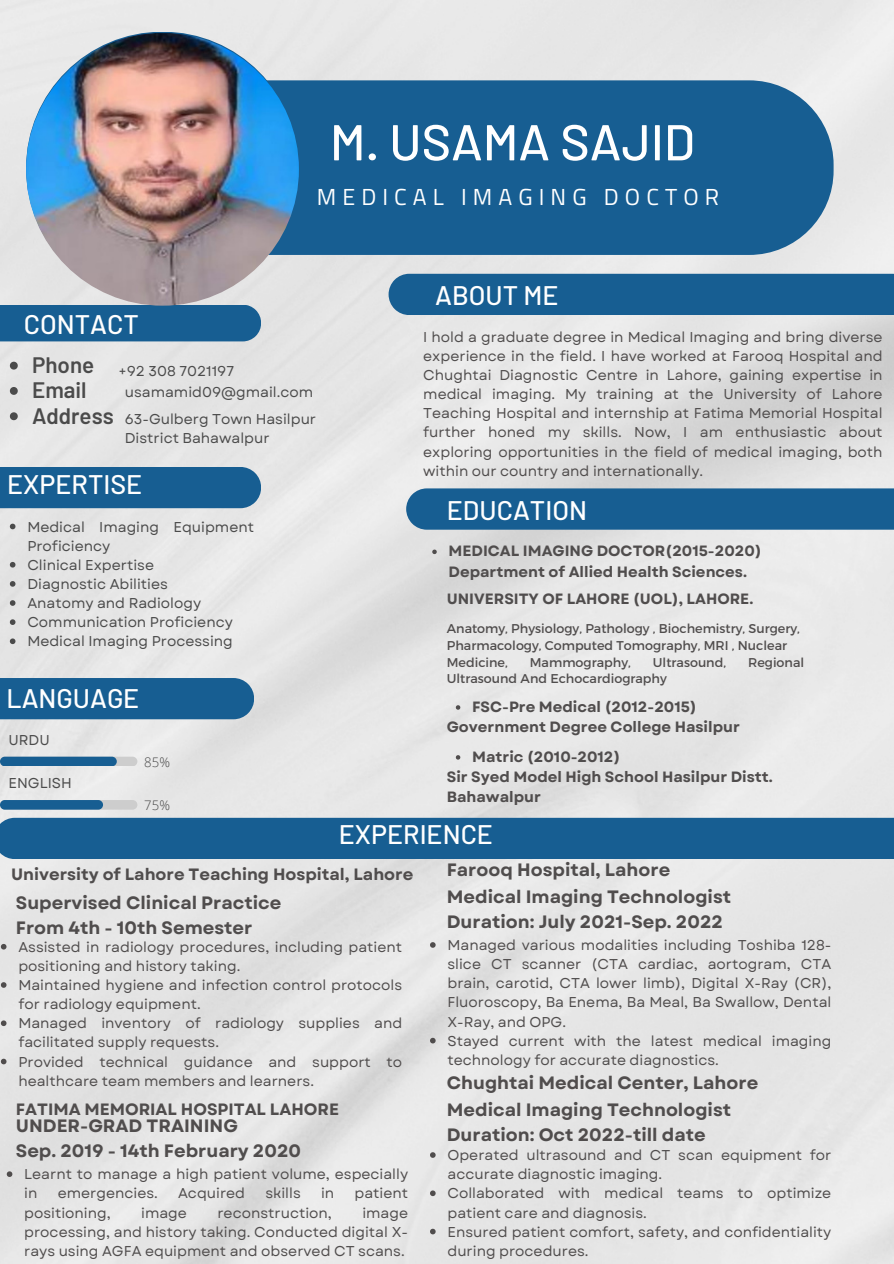
<style>
.page{position:relative;width:894px;height:1264px;background:#fff}
.page>*{position:absolute;margin:0;border:0;box-sizing:border-box;transform-origin:0 0}
.t1{font:500 50.25px "Barlow";color:#fff}
.t2{font:500 26.85px "Barlow";color:#fff}
.t3{font:23.25px "Titillium Web";letter-spacing:.26em;color:#fff}
.t4{font:600 22.35px "Barlow";color:#4b4b4b}
.t5{font:700 17.85px "Garet";color:#504d4d}
.t6{font:700 16.35px "Garet";color:#504d4d}
.t7{font:700 14.85px/20.2px "Garet";color:#504d4d}
.t8{font:14.25px/19.2px "Garet";color:#504d4d}
.t9{font:14.25px/19.2px "Garet";color:#4b4b4b}
.t10{font:300 13.2px "Open Sans";color:#4b4b4b}
.t11{font:12.75px "Montserrat";color:#504d4d}
</style>
<div class="page">
<img style="left:0;top:0;width:893px;height:1263px">
<div style="left:36px;top:80px;width:797px;height:175px;background:#175e92;border-radius:84px"></div>
<div style="left:0;top:756px;width:137px;height:10px;background:#cdcdcd;border-radius:5px"></div>
<div style="left:0;top:756px;width:117px;height:10px;background:#175e92;border-radius:5px"></div>
<div style="left:0;top:800px;width:137px;height:9px;background:#cdcdcd;border-radius:5px"></div>
<div style="left:0;top:800px;width:103px;height:9px;background:#175e92;border-radius:5px"></div>
<div style="left:388px;top:274px;width:505px;height:41px;background:#175e92"></div>
<div style="left:0;top:817px;width:893px;height:42px;background:#175e92"></div>
<div style="left:406px;top:488px;width:487px;height:41px;background:#175e92"></div>
<div style="left:0;top:304px;width:261px;height:37px;background:#175e92"></div>
<div style="left:0;top:467px;width:261px;height:41px;background:#175e92"></div>
<div style="left:0;top:678px;width:254px;height:41px;background:#175e92"></div>
<img style="left:26px;top:33px;width:273px;height:273px;border-radius:50%">
<svg style="left:430px;top:942px;width:5px;height:5px"></svg>
<svg style="left:430px;top:1037px;width:5px;height:6px"></svg>
<svg style="left:432px;top:549px;width:4px;height:5px"></svg>
<svg style="left:455px;top:705px;width:5px;height:4px"></svg>
<svg style="left:10px;top:362px;width:8px;height:7px"></svg>
<svg style="left:10px;top:387px;width:8px;height:8px"></svg>
<svg style="left:10px;top:412px;width:8px;height:8px"></svg>
<svg style="left:455px;top:755px;width:5px;height:4px"></svg>
<svg style="left:430px;top:1152px;width:5px;height:5px"></svg>
<svg style="left:430px;top:1190px;width:5px;height:6px"></svg>
<svg style="left:430px;top:1228px;width:5px;height:6px"></svg>
<svg style="left:10px;top:523px;width:5px;height:6px"></svg>
<svg style="left:10px;top:562px;width:5px;height:5px"></svg>
<svg style="left:10px;top:581px;width:5px;height:5px"></svg>
<svg style="left:10px;top:600px;width:5px;height:6px"></svg>
<svg style="left:10px;top:619px;width:5px;height:6px"></svg>
<svg style="left:10px;top:638px;width:5px;height:6px"></svg>
<svg style="left:1px;top:943px;width:6px;height:6px"></svg>
<svg style="left:1px;top:982px;width:6px;height:5px"></svg>
<svg style="left:1px;top:1020px;width:6px;height:6px"></svg>
<svg style="left:1px;top:1058px;width:6px;height:6px"></svg>
<svg style="left:7px;top:1171px;width:5px;height:5px"></svg>
<p class="t1" style="left:330px;top:110px;width:366px">M. USAMA SAJID</p>
<p class="t3" style="left:317px;top:179px;width:403px">MEDICAL IMAGING DOCTOR</p>
<p class="t2" style="left:24px;top:307px;width:116px">CONTACT</p>
<p class="t4" style="left:32px;top:350px;width:64px">Phone</p>
<p class="t4" style="left:32px;top:376px;width:56px">Email</p>
<p class="t4" style="left:32px;top:401px;width:83px">Address</p>
<p class="t9" style="left:118px;top:361px;width:117px">+92 308 7021197</p>
<p class="t9" style="left:125px;top:382px;width:190px">usamamid09@gmail.com</p>
<p class="t9" style="left:125px;top:409px;width:193px">63-Gulberg Town Hasilpur</p>
<p class="t9" style="left:125px;top:428px;width:146px">District Bahawalpur</p>
<p class="t2" style="left:7px;top:466px;width:136px">EXPERTISE</p>
<p class="t9" style="left:27px;top:517px;width:228px">Medical Imaging Equipment<br>Proficiency</p>
<p class="t9" style="left:27px;top:555px;width:128px">Clinical Expertise</p>
<p class="t9" style="left:27px;top:574px;width:142px">Diagnostic Abilities</p>
<p class="t9" style="left:27px;top:593px;width:175px">Anatomy and Radiology</p>
<p class="t9" style="left:27px;top:612px;width:207px">Communication Proficiency</p>
<p class="t9" style="left:27px;top:632px;width:207px">Medical Imaging Processing</p>
<p class="t2" style="left:6px;top:681px;width:134px">LANGUAGE</p>
<p class="t9" style="left:9px;top:730px;width:43px">URDU</p>
<p class="t9" style="left:9px;top:773px;width:65px">ENGLISH</p>
<p class="t10" style="left:144px;top:752px;width:27px">85%</p>
<p class="t10" style="left:144px;top:795px;width:27px">75%</p>
<p class="t2" style="left:435px;top:278px;width:125px">ABOUT ME</p>
<p class="t8" style="left:423px;top:327px;width:461px;text-align:justify">I hold a graduate degree in Medical Imaging and bring diverse experience in the field. I have worked at Farooq Hospital and Chughtai Diagnostic Centre in Lahore, gaining expertise in medical imaging. My training at the University of Lahore Teaching Hospital and internship at Fatima Memorial Hospital further honed my skills. Now, I am enthusiastic about exploring opportunities in the field of medical imaging, both within our country and internationally.</p>
<p class="t2" style="left:446px;top:493px;width:142px">EDUCATION</p>
<p class="t7" style="left:448px;top:541px;width:314px">MEDICAL IMAGING DOCTOR(2015-2020)<br>Department of Allied Health Sciences.</p>
<p class="t7" style="left:446px;top:588px;width:308px">UNIVERSITY OF LAHORE (UOL), LAHORE.</p>
<p class="t11" style="left:446px;top:619px;width:354px">Anatomy, Physiology, Pathology , Biochemistry, Surgery,</p>
<p class="t11" style="left:446px;top:636px;width:342px">Pharmacology, Computed Tomography, MRI , Nuclear</p>
<p class="t11" style="left:446px;top:653px;width:62px">Medicine,</p>
<p class="t11" style="left:529px;top:653px;width:102px">Mammography,</p>
<p class="t11" style="left:652px;top:653px;width:75px">Ultrasound,</p>
<p class="t11" style="left:748px;top:653px;width:58px">Regional</p>
<p class="t11" style="left:446px;top:670px;width:221px">Ultrasound And Echocardiography</p>
<p class="t7" style="left:472px;top:696px;width:226px">FSC-Pre Medical (2012-2015)</p>
<p class="t7" style="left:446px;top:717px;width:294px">Government Degree College Hasilpur</p>
<p class="t7" style="left:472px;top:746px;width:150px">Matric (2010-2012)</p>
<p class="t7" style="left:446px;top:767px;width:327px">Sir Syed Model High School Hasilpur Distt.<br>Bahawalpur</p>
<p class="t2" style="left:339px;top:817px;width:155px">EXPERIENCE</p>
<p class="t6" style="left:11px;top:862px;width:403px">University of Lahore Teaching Hospital, Lahore</p>
<p class="t5" style="left:16px;top:890px;width:267px">Supervised Clinical Practice</p>
<p class="t5" style="left:16px;top:914px;width:238px">From 4th - 10th Semester</p>
<p class="t8" style="left:18px;top:937px;width:385px">Assisted in radiology procedures, including patient positioning and history taking.</p>
<p class="t8" style="left:18px;top:975px;width:385px">Maintained hygiene and infection control protocols for radiology equipment.</p>
<p class="t8" style="left:18px;top:1013px;width:385px">Managed inventory of radiology supplies and facilitated supply requests.</p>
<p class="t8" style="left:18px;top:1052px;width:385px">Provided technical guidance and support to healthcare team members and learners.</p>
<p class="t6" style="left:16px;top:1097px;width:324px">FATIMA MEMORIAL HOSPITAL LAHORE</p>
<p class="t5" style="left:16px;top:1112px;width:223px">UNDER-GRAD TRAINING</p>
<p class="t5" style="left:16px;top:1137px;width:286px">Sep. 2019 - 14th February 2020</p>
<p class="t8" style="left:24px;top:1164px;width:385px">Learnt to manage a high patient volume, especially in</p>
<p class="t8" style="left:58px;top:1183px;width:102px">emergencies.</p>
<p class="t8" style="left:178px;top:1183px;width:68px">Acquired</p>
<p class="t8" style="left:265px;top:1183px;width:37px">skills</p>
<p class="t8" style="left:321px;top:1183px;width:15px">in</p>
<p class="t8" style="left:354px;top:1183px;width:55px">patient</p>
<p class="t8" style="left:24px;top:1202px;width:88px">positioning,</p>
<p class="t8" style="left:141px;top:1202px;width:47px">image</p>
<p class="t8" style="left:217px;top:1202px;width:116px">reconstruction,</p>
<p class="t8" style="left:24px;top:1202px;width:385px;text-align:justify;text-indent:338px">image processing, and history taking. Conducted digital X&shy;rays using AGFA equipment and observed CT scans.</p>
<p class="t5" style="left:446px;top:856px;width:225px">Farooq Hospital, Lahore</p>
<p class="t5" style="left:446px;top:883px;width:286px">Medical Imaging Technologist</p>
<p class="t5" style="left:446px;top:908px;width:277px">Duration: July 2021-Sep. 2022</p>
<p class="t8" style="left:447px;top:935px;width:385px;text-align:justify">Managed various modalities including Toshiba 128- slice CT scanner (CTA cardiac, aortogram, CTA brain, carotid, CTA lower limb), Digital X-Ray (CR), Fluoroscopy, Ba Enema, Ba Meal, Ba Swallow, Dental X-Ray, and OPG.</p>
<p class="t8" style="left:447px;top:1031px;width:385px">Stayed current with the latest medical imaging technology for accurate diagnostics.</p>
<p class="t5" style="left:446px;top:1070px;width:313px">Chughtai Medical Center, Lahore</p>
<p class="t5" style="left:446px;top:1097px;width:286px">Medical Imaging Technologist</p>
<p class="t5" style="left:446px;top:1122px;width:260px">Duration: Oct 2022-till date</p>
<p class="t8" style="left:447px;top:1145px;width:385px">Operated ultrasound and CT scan equipment for accurate diagnostic imaging.</p>
<p class="t8" style="left:447px;top:1183px;width:385px">Collaborated with medical teams to optimize patient care and diagnosis.</p>
<p class="t8" style="left:447px;top:1222px;width:385px">Ensured patient comfort, safety, and confidentiality during procedures.</p>
</div>
